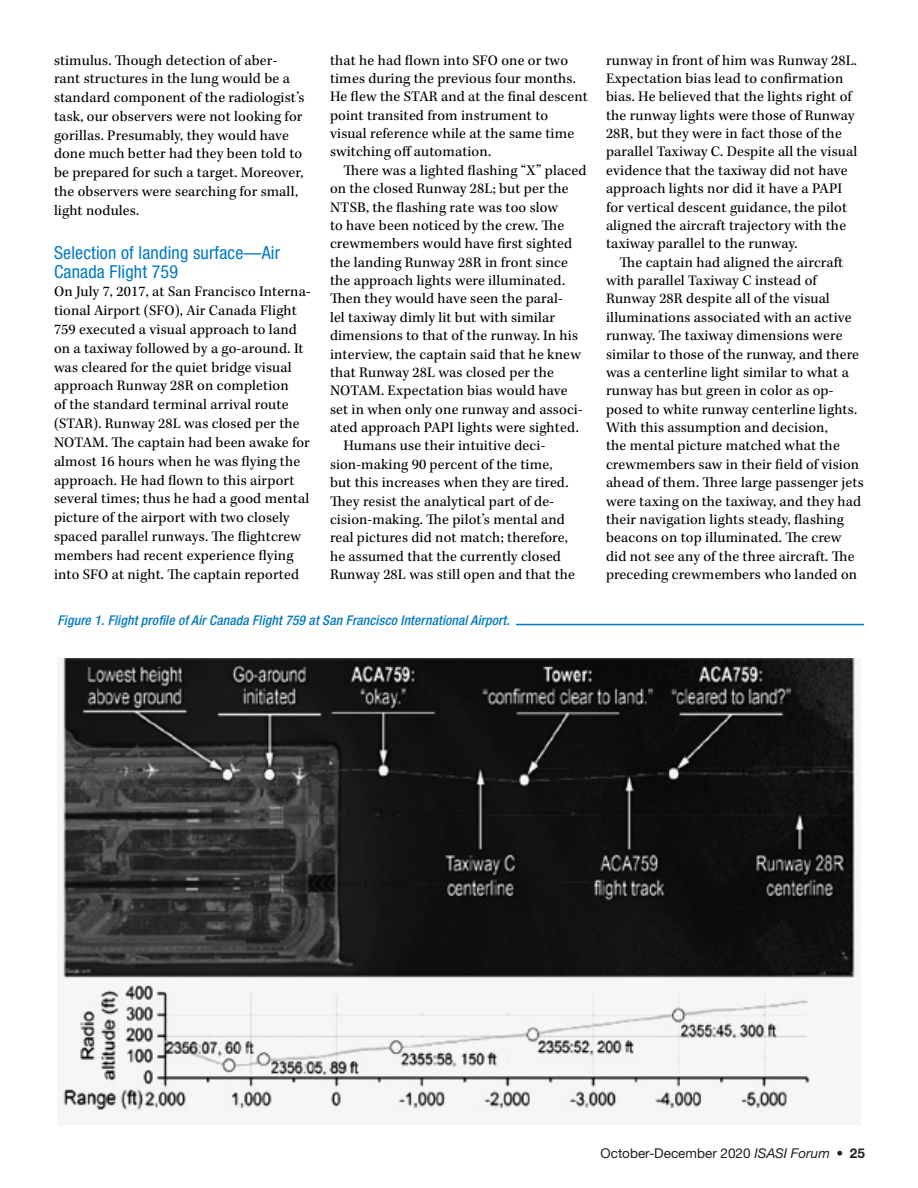
<style>
.page{position:relative;width:918px;height:1188px;background:#fff}
.page>*{position:absolute;margin:0;border:0;box-sizing:border-box;transform-origin:0 0}
.Subhead_body_blue{font:condensed 18px/18.8px "Helvetica Neue LT Std";letter-spacing:.01em;color:#0079c2}
.Forum_Body_Text{font:15px/18.3px "Kepler Std";letter-spacing:.01em;color:#000}
.First_Paragraph{font:15px/18.9px "Kepler Std";letter-spacing:.01em;color:#000}
.caption_text{font:italic 500 condensed 13.5px "Helvetica Neue LT Std";letter-spacing:.01em;color:#0079c2}
.t1{font:13.5px "Helvetica Neue LT Std";color:#231f20}
.s1{font-style:italic}
.s2{font-weight:700}
</style>
<div class="page">
<img style="left:58px;top:658px;width:802px;height:455px">
<hr style="left:516px;top:624px;width:348px;height:1px;background:#0079c2">
<p class="Forum_Body_Text" style="left:54px;top:51px;width:252px;line-height:18.8px">stimulus. Though detection of aber&shy;rant structures in the lung would be a standard component of the radiologist’s task, our observers were not looking for gorillas. Presumably, they would have done much better had they been told to be prepared for such a target. Moreover, the observers were searching for small, light nodules.</p>
<p class="Subhead_body_blue" style="left:54px;top:243px;width:228px">Selection of landing surface—Air<br>Canada Flight 759</p>
<p class="First_Paragraph" style="left:54px;top:283px;width:258px">On July 7, 2017, at San Francisco Interna&shy;tional Airport (SFO), Air Canada Flight 759 executed a visual approach to land on a taxiway followed by a go-around. It was cleared for the quiet bridge visual approach Runway 28R on completion<br>of the standard terminal arrival route (STAR). Runway 28L was closed per the NOTAM. The captain had been awake for almost 16 hours when he was flying the approach. He had flown to this airport several times; thus he had a good mental picture of the airport with two closely spaced parallel runways. The flightcrew members had recent experience flying into SFO at night. The captain reported</p>
<p class="First_Paragraph" style="left:330px;top:51px;width:260px;line-height:18.3px">that he had flown into SFO one or two times during the previous four months.<br>He flew the STAR and at the final descent point transited from instrument to visual reference while at the same time switching off automation.</p>
<p class="Forum_Body_Text" style="left:330px;top:162px;width:258px;text-indent:14px">There was a lighted flashing “X” placed on the closed Runway 28L; but per the NTSB, the flashing rate was too slow<br>to have been noticed by the crew. The crewmembers would have first sighted the landing Runway 28R in front since the approach lights were illuminated.<br>Then they would have seen the paral-<br>lel taxiway dimly lit but with similar dimensions to that of the runway. In his interview, the captain said that he knew that Runway 28L was closed per the NOTAM. Expectation bias would have set in when only one runway and associ&shy;ated approach PAPI lights were sighted.</p>
<p class="Forum_Body_Text" style="left:330px;top:437px;width:247px;text-indent:14px">Humans use their intuitive deci&shy;sion-making 90 percent of the time, but this increases when they are tired.<br>They resist the analytical part of de&shy;cision-making. The pilot’s mental and real pictures did not match; therefore, he assumed that the currently closed Runway 28L was still open and that the</p>
<p class="caption_text" style="left:58px;top:612px;width:454px">Figure 1. Flight profile of Air Canada Flight 759 at San Francisco International Airport.</p>
<p class="Forum_Body_Text" style="left:606px;top:51px;width:253px">runway in front of him was Runway 28L.<br>Expectation bias lead to confirmation bias. He believed that the lights right of the runway lights were those of Runway 28R, but they were in fact those of the parallel Taxiway C. Despite all the visual evidence that the taxiway did not have approach lights nor did it have a PAPI for vertical descent guidance, the pilot aligned the aircraft trajectory with the taxiway parallel to the runway.</p>
<p class="Forum_Body_Text" style="left:606px;top:253px;width:259px;text-indent:14px">The captain had aligned the aircraft with parallel Taxiway C instead of Runway 28R despite all of the visual illuminations associated with an active runway. The taxiway dimensions were similar to those of the runway, and there was a centerline light similar to what a runway has but green in color as op&shy;posed to white runway centerline lights.<br>With this assumption and decision,<br>the mental picture matched what the crewmembers saw in their field of vision ahead of them. Three large passenger jets were taxing on the taxiway, and they had their navigation lights steady, flashing beacons on top illuminated. The crew did not see any of the three aircraft. The preceding crewmembers who landed on</p>
<p class="t1" style="left:601px;top:1145px;width:266px">October-December 2020 <span class="s1">ISASI Forum</span> • <span class="s2">25</span></p>
</div>
